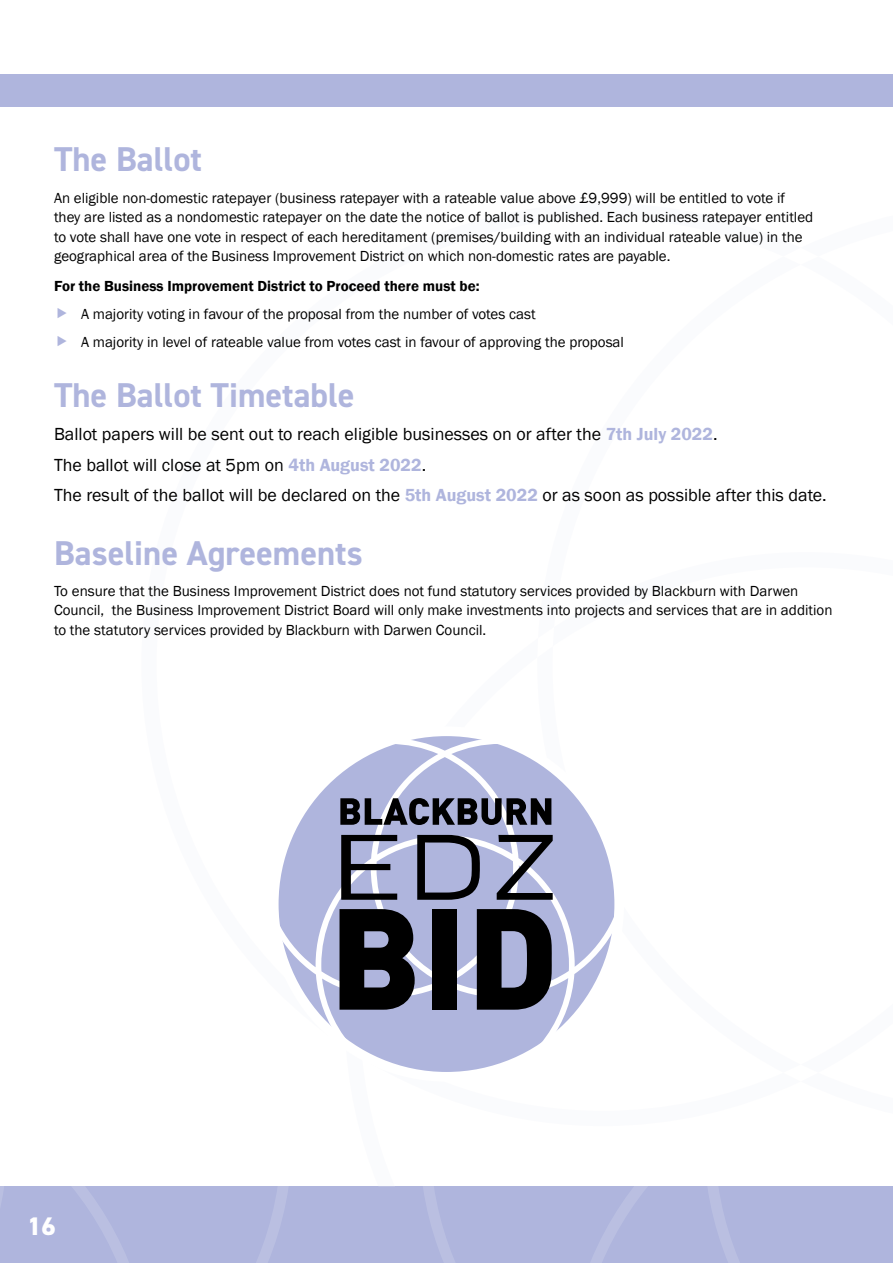
<style>
.page{position:relative;width:893px;height:1263px;background:#fff}
.page>*{position:absolute;margin:0;border:0;box-sizing:border-box;transform-origin:0 0}
.t1{font:700 34.5px "DIN2014";color:#afb5dd}
.t2{font:800 25.5px "DIN2014";color:#fff}
.t3{font:18px/30.8px "Franklin Gothic";color:#000}
.t4{font:15px/19.5px "Franklin Gothic";color:#000}
.t5{font:600 15px "Franklin Gothic";color:#000}
.s1{font-weight:600;color:#afb5dd}
</style>
<div class="page">
<div style="left:0;top:74px;width:893px;height:33px;background:#afb5dd"></div>
<div style="left:0;top:1186px;width:893px;height:77px;background:#afb5dd"></div>
<svg style="left:423px;top:1186px;width:316px;height:77px"></svg>
<svg style="left:0;top:1186px;width:288px;height:77px"></svg>
<svg style="left:279px;top:736px;width:335px;height:336px;fill:#afb5dd"></svg>
<svg style="left:340px;top:798px;width:211px;height:27px;background:#4c4e5e"></svg>
<svg style="left:341px;top:835px;width:56px;height:65px;background:#74778a"></svg>
<svg style="left:417px;top:835px;width:63px;height:65px;background:#6c7088"></svg>
<svg style="left:497px;top:835px;width:56px;height:65px;background:#7e8195"></svg>
<svg style="left:340px;top:909px;width:75px;height:101px;background:#212229"></svg>
<svg style="left:477px;top:909px;width:76px;height:101px;background:#2e303a"></svg>
<div style="left:432px;top:909px;width:24px;height:101px;background:#000"></div>
<h1 class="t1" style="left:54px;top:137px;width:150px">The Ballot</h1>
<p class="t4" style="left:54px;top:188px;width:761px">An eligible non-domestic ratepayer (business ratepayer with a rateable value above £9,999) will be entitled to vote if they are listed as a nondomestic ratepayer on the date the notice of ballot is published. Each business ratepayer entitled to vote shall have one vote in respect of each hereditament (premises/building with an individual rateable value) in the geographical area of the Business Improvement District on which non-domestic rates are payable.</p>
<p class="t5" style="left:54px;top:277px;width:427px">For the Business Improvement District to Proceed there must be:</p>
<p class="t4" style="left:81px;top:300px;width:544px;line-height:28px">A majority voting in favour of the proposal from the number of votes cast<br>A majority in level of rateable value from votes cast in favour of approving the proposal</p>
<h1 class="t1" style="left:54px;top:373px;width:302px">The Ballot Timetable</h1>
<p class="t3" style="left:54px;top:419px;width:774px">Ballot papers will be sent out to reach eligible businesses on or after the <span class="s1">7th July 2022</span>.<br>The ballot will close at 5pm on <span class="s1">4th August 2022</span>.<br>The result of the ballot will be declared on the <span class="s1">5th August 2022</span> or as soon as possible after this date.</p>
<h1 class="t1" style="left:54px;top:530px;width:310px">Baseline Agreements</h1>
<p class="t4" style="left:54px;top:581px;width:780px">To ensure that the Business Improvement District does not fund statutory services provided by Blackburn with Darwen<br>Council, the Business Improvement District Board will only make investments into projects and services that are in addition to the statutory services provided by Blackburn with Darwen Council.</p>
<h2 class="t2" style="left:27px;top:1209px;width:30px">16</h2>
</div>
